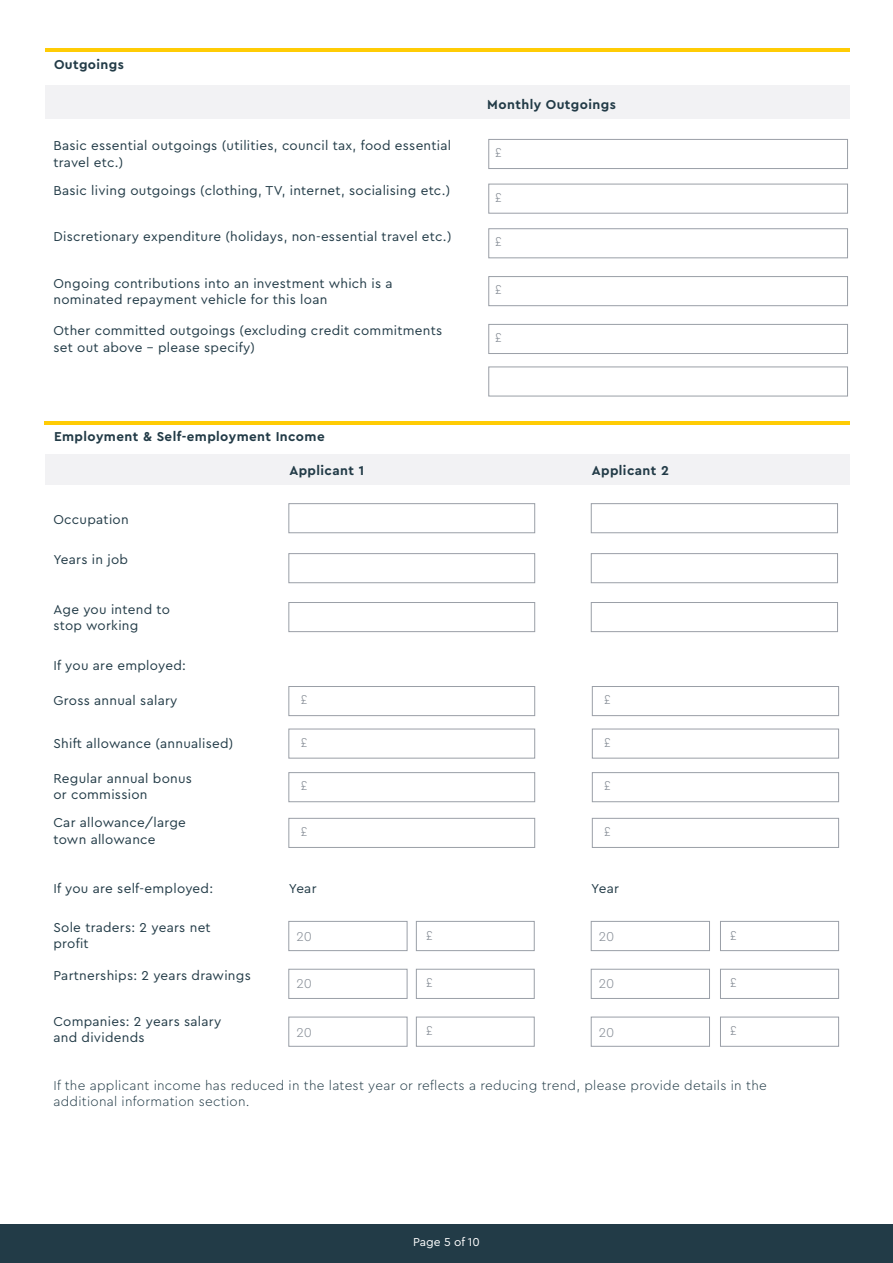
<style>
.page{position:relative;width:893px;height:1263px;background:#fff}
.page>*{position:absolute;margin:0;border:0;box-sizing:border-box;transform-origin:0 0}
.t1{font:13.5px/16.2px "Cera Pro";letter-spacing:.02em;color:#223b47}
.t2{font:300 13.5px/16.2px "Cera Pro";letter-spacing:.02em;color:#223b47}
.t3{font:700 13.5px "Cera Pro";letter-spacing:.03em;color:#223b47}
.t4{font:300 13.5px "Cera Pro";color:#838a93}
.t5{font:12px "Cera Pro";color:#fff}
</style>
<div class="page">
<div style="left:0;top:1225px;width:893px;height:38px;background:#223b47"></div>
<div style="left:45px;top:455px;width:805px;height:30px;background:#f2f2f4"></div>
<div style="left:45px;top:85px;width:805px;height:34px;background:#f2f2f4"></div>
<div style="left:488px;top:139px;width:360px;height:30px;border:1px solid #9a9fa7"></div>
<div style="left:488px;top:184px;width:360px;height:30px;border:1px solid #9a9fa7"></div>
<div style="left:488px;top:228px;width:360px;height:30px;border:1px solid #9a9fa7"></div>
<div style="left:488px;top:276px;width:360px;height:30px;border:1px solid #9a9fa7"></div>
<div style="left:488px;top:324px;width:360px;height:30px;border:1px solid #9a9fa7"></div>
<div style="left:488px;top:367px;width:360px;height:29px;border:1px solid #9a9fa7"></div>
<div style="left:288px;top:503px;width:247px;height:30px;border:1px solid #9a9fa7"></div>
<div style="left:288px;top:553px;width:247px;height:30px;border:1px solid #9a9fa7"></div>
<div style="left:288px;top:602px;width:247px;height:30px;border:1px solid #9a9fa7"></div>
<div style="left:288px;top:686px;width:247px;height:30px;border:1px solid #9a9fa7"></div>
<div style="left:592px;top:686px;width:247px;height:30px;border:1px solid #9a9fa7"></div>
<div style="left:288px;top:729px;width:247px;height:29px;border:1px solid #9a9fa7"></div>
<div style="left:592px;top:729px;width:247px;height:29px;border:1px solid #9a9fa7"></div>
<div style="left:288px;top:772px;width:247px;height:30px;border:1px solid #9a9fa7"></div>
<div style="left:592px;top:772px;width:247px;height:30px;border:1px solid #9a9fa7"></div>
<div style="left:288px;top:818px;width:247px;height:30px;border:1px solid #9a9fa7"></div>
<div style="left:592px;top:818px;width:247px;height:30px;border:1px solid #9a9fa7"></div>
<div style="left:288px;top:921px;width:119px;height:30px;border:1px solid #9a9fa7"></div>
<div style="left:416px;top:921px;width:119px;height:30px;border:1px solid #9a9fa7"></div>
<div style="left:591px;top:921px;width:119px;height:30px;border:1px solid #9a9fa7"></div>
<div style="left:720px;top:921px;width:119px;height:30px;border:1px solid #9a9fa7"></div>
<div style="left:288px;top:969px;width:119px;height:30px;border:1px solid #9a9fa7"></div>
<div style="left:416px;top:969px;width:119px;height:30px;border:1px solid #9a9fa7"></div>
<div style="left:591px;top:969px;width:119px;height:30px;border:1px solid #9a9fa7"></div>
<div style="left:720px;top:969px;width:119px;height:30px;border:1px solid #9a9fa7"></div>
<div style="left:288px;top:1017px;width:119px;height:30px;border:1px solid #9a9fa7"></div>
<div style="left:416px;top:1017px;width:119px;height:30px;border:1px solid #9a9fa7"></div>
<div style="left:591px;top:1017px;width:119px;height:30px;border:1px solid #9a9fa7"></div>
<div style="left:720px;top:1017px;width:119px;height:30px;border:1px solid #9a9fa7"></div>
<div style="left:591px;top:503px;width:247px;height:30px;border:1px solid #9a9fa7"></div>
<div style="left:591px;top:553px;width:247px;height:30px;border:1px solid #9a9fa7"></div>
<div style="left:591px;top:602px;width:247px;height:30px;border:1px solid #9a9fa7"></div>
<hr style="left:44px;top:421px;width:806px;height:3px;background:#ffcc05">
<hr style="left:45px;top:48px;width:805px;height:3px;background:#ffcc05">
<p class="t3" style="left:54px;top:55px;width:71px">Outgoings</p>
<p class="t1" style="left:53px;top:137px;width:399px">Basic essential outgoings (utilities, council tax, food essential travel etc.)</p>
<p class="t1" style="left:53px;top:182px;width:398px">Basic living outgoings (clothing, TV, internet, socialising etc.)</p>
<p class="t1" style="left:53px;top:228px;width:399px">Discretionary expenditure (holidays, non-essential travel etc.)</p>
<p class="t1" style="left:53px;top:274px;width:341px">Ongoing contributions into an investment which is a nominated repayment vehicle for this loan</p>
<p class="t1" style="left:53px;top:322px;width:390px">Other committed outgoings (excluding credit commitments set out above - please specify)</p>
<p class="t3" style="left:54px;top:428px;width:272px">Employment &amp; Self-employment Income</p>
<p class="t3" style="left:487px;top:95px;width:130px">Monthly Outgoings</p>
<p class="t4" style="left:495px;top:143px;width:8px">£</p>
<p class="t4" style="left:495px;top:188px;width:8px">£</p>
<p class="t4" style="left:495px;top:233px;width:8px">£</p>
<p class="t4" style="left:495px;top:281px;width:8px">£</p>
<p class="t4" style="left:495px;top:328px;width:8px">£</p>
<p class="t3" style="left:289px;top:461px;width:76px">Applicant 1</p>
<p class="t3" style="left:592px;top:461px;width:79px">Applicant 2</p>
<p class="t1" style="left:53px;top:511px;width:77px">Occupation</p>
<p class="t1" style="left:53px;top:551px;width:76px">Years in job</p>
<p class="t1" style="left:53px;top:600px;width:118px">Age you intend to stop working</p>
<p class="t1" style="left:53px;top:657px;width:134px">If you are employed:</p>
<p class="t1" style="left:53px;top:692px;width:126px">Gross annual salary</p>
<p class="t4" style="left:300px;top:690px;width:8px">£</p>
<p class="t4" style="left:604px;top:690px;width:8px">£</p>
<p class="t1" style="left:53px;top:734px;width:181px">Shift allowance (annualised)</p>
<p class="t4" style="left:300px;top:733px;width:8px">£</p>
<p class="t4" style="left:604px;top:733px;width:8px">£</p>
<p class="t1" style="left:53px;top:769px;width:140px">Regular annual bonus or commission</p>
<p class="t4" style="left:300px;top:776px;width:8px">£</p>
<p class="t4" style="left:604px;top:776px;width:8px">£</p>
<p class="t1" style="left:53px;top:814px;width:134px">Car allowance/large town allowance</p>
<p class="t4" style="left:300px;top:822px;width:8px">£</p>
<p class="t4" style="left:604px;top:822px;width:8px">£</p>
<p class="t1" style="left:53px;top:880px;width:161px">If you are self-employed:</p>
<p class="t1" style="left:53px;top:918px;width:159px">Sole traders: 2 years net profit</p>
<p class="t4" style="left:296px;top:927px;width:17px">20</p>
<p class="t1" style="left:53px;top:967px;width:199px">Partnerships: 2 years drawings</p>
<p class="t1" style="left:53px;top:1013px;width:169px">Companies: 2 years salary and dividends</p>
<p class="t1" style="left:289px;top:880px;width:29px">Year</p>
<p class="t1" style="left:591px;top:880px;width:29px">Year</p>
<p class="t4" style="left:426px;top:926px;width:8px">£</p>
<p class="t4" style="left:426px;top:973px;width:8px">£</p>
<p class="t4" style="left:426px;top:1021px;width:8px">£</p>
<p class="t4" style="left:599px;top:927px;width:17px">20</p>
<p class="t4" style="left:599px;top:974px;width:17px">20</p>
<p class="t4" style="left:599px;top:1023px;width:17px">20</p>
<p class="t4" style="left:296px;top:974px;width:17px">20</p>
<p class="t4" style="left:296px;top:1023px;width:17px">20</p>
<p class="t4" style="left:730px;top:926px;width:8px">£</p>
<p class="t4" style="left:730px;top:973px;width:8px">£</p>
<p class="t4" style="left:730px;top:1021px;width:8px">£</p>
<p class="t2" style="left:53px;top:1077px;width:715px">If the applicant income has reduced in the latest year or reflects a reducing trend, please provide details in the additional information section.</p>
<p class="t5" style="left:413px;top:1234px;width:68px">Page 5 of 10</p>
</div>
